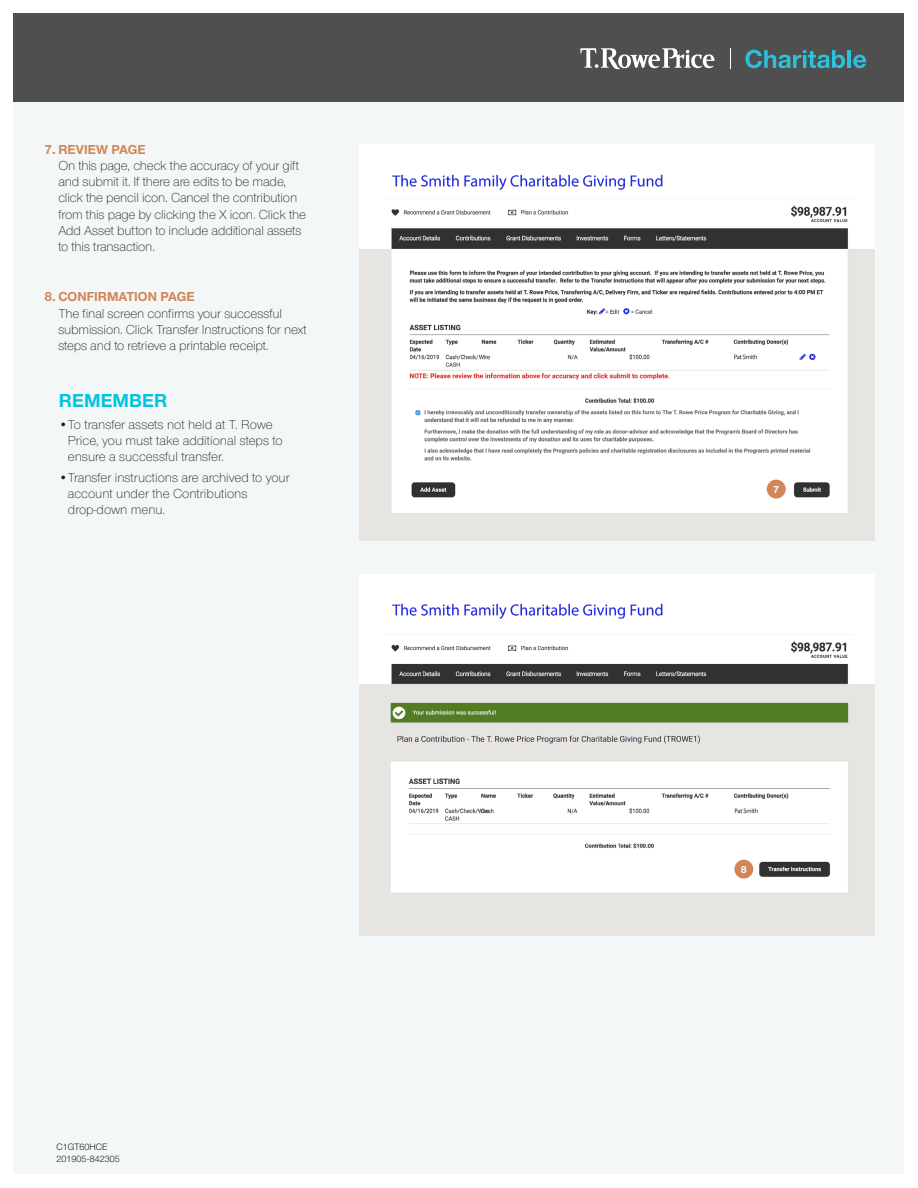
<style>
.page{position:relative;width:918px;height:1188px;background:#fff}
.page>*{position:absolute;margin:0;border:0;box-sizing:border-box;transform-origin:0 0}
.t1{font:700 19.5px "Nimbus Sans Novus";color:#05c3de}
.t2{font:300 13.5px/16.2px "Nimbus Sans Novus";letter-spacing:-.01em;color:#231f20}
.t3{font:700 10.5px "Nimbus Sans Novus";color:#fff}
.t4{font:300 9px "Helvetica Neue LT Std";color:#231f20}
.s1{font-weight:700;color:#d28656}
</style>
<div class="page">
<div style="left:14px;top:14px;width:890px;height:1160px;background:#f3f7f8"></div>
<img style="left:360px;top:145px;width:515px;height:396px">
<img style="left:360px;top:575px;width:515px;height:360px">
<div style="left:14px;top:13px;width:890px;height:89px;background:#4f4f4f"></div>
<svg style="left:730px;top:48px;width:1px;height:21px"></svg>
<svg style="left:580px;top:48px;width:135px;height:21px"></svg>
<svg style="left:745px;top:50px;width:100px;height:18px"></svg>
<hr style="left:847px;top:50px;width:4px;height:18px;background:#2bc0dc">
<svg style="left:853px;top:55px;width:13px;height:13px"></svg>
<div style="left:767px;top:480px;width:19px;height:19px;background:#d28656;border-radius:50%"></div>
<div style="left:734px;top:860px;width:19px;height:19px;background:#d28656;border-radius:50%"></div>
<p class="t2" style="left:58px;top:140px;width:249px;text-indent:-14px"><span class="s1">7. REVIEW PAGE<br></span>On this page, check the accuracy of your gift and submit it. If there are edits to be made, click the pencil icon. Cancel the contribution from this page by clicking the X icon. Click the Add Asset button to include additional assets to this transaction.</p>
<p class="t2" style="left:58px;top:288px;width:250px;text-indent:-14px"><span class="s1">8. CONFIRMATION PAGE<br></span>The final screen confirms your successful submission. Click Transfer Instructions for next steps and to retrieve a printable receipt.</p>
<p class="t1" style="left:59px;top:388px;width:110px">REMEMBER</p>
<p class="t2" style="left:68px;top:415px;width:216px;text-indent:-9px">•To transfer assets not held at T. Rowe<br>Price, you must take additional steps to ensure a successful transfer.</p>
<p class="t2" style="left:68px;top:468px;width:223px;text-indent:-9px">•Transfer instructions are archived to your account under the Contributions drop-down menu.</p>
<p class="t4" style="left:56px;top:1141px;width:53px">C1GT60HCE</p>
<p class="t4" style="left:56px;top:1153px;width:65px">201905-842305</p>
<p class="t3" style="left:773px;top:482px;width:8px">7</p>
<p class="t3" style="left:741px;top:862px;width:8px">8</p>
</div>
